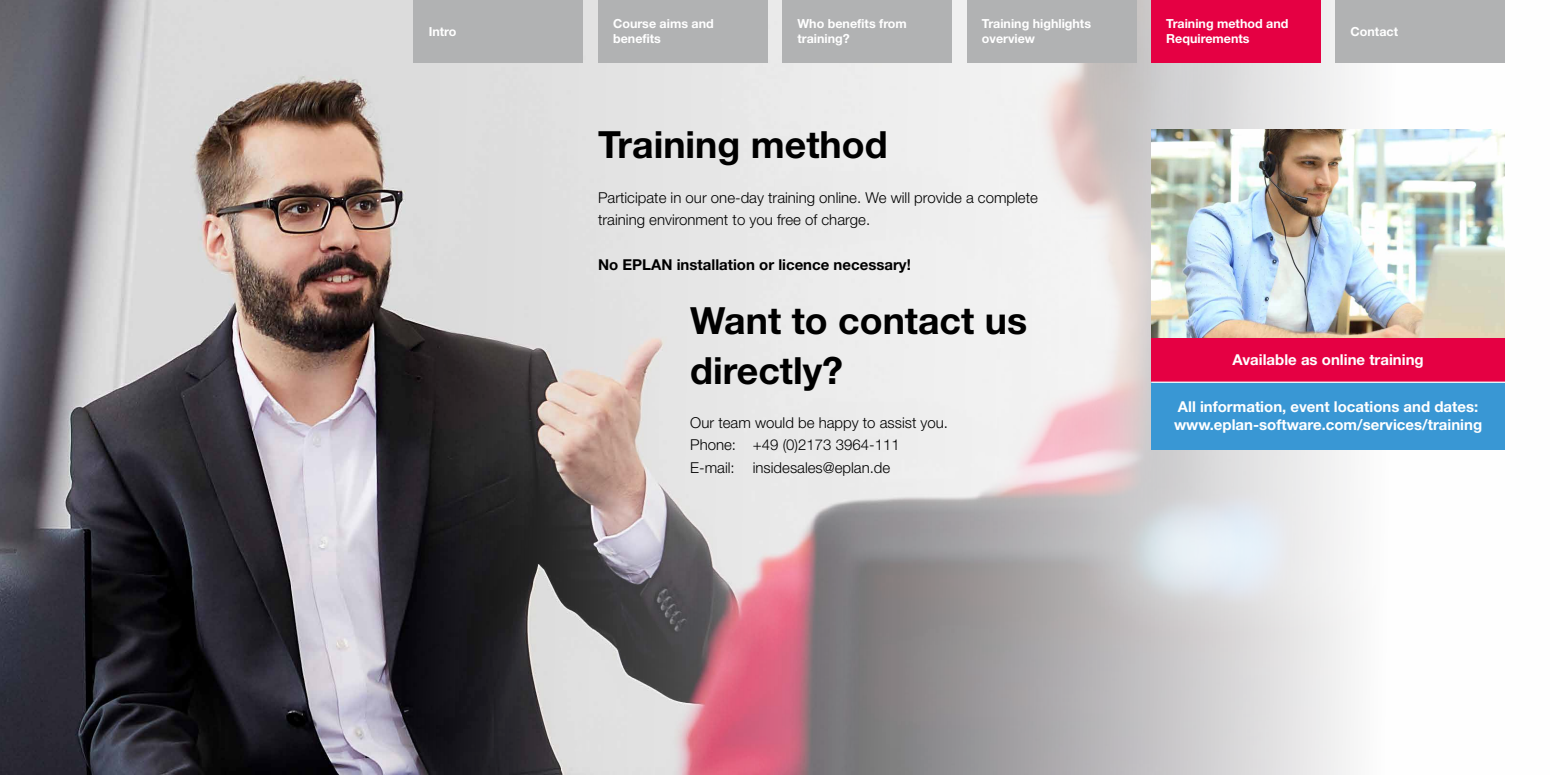
<style>
.page{position:relative;width:1550px;height:775px;background:#fff}
.page>*{position:absolute;margin:0;border:0;box-sizing:border-box;transform-origin:0 0}
.t1{font:700 37.5px/50px "Helvetica Neue LT Pro";color:#000}
.t2{font:300 15px/22.5px "Helvetica Neue LT Pro";color:#000}
.t3{font:700 15px/18px "Helvetica Neue LT Pro";color:#fff}
.t4{font:700 15px "Helvetica Neue LT Pro";color:#000}
.t5{font:700 12.5px/15px "Helvetica Neue LT Pro";color:#fff}
</style>
<div class="page">
<img style="left:0;top:0;width:1505px;height:775px">
<div style="left:598px;top:0;width:169px;height:62px;background:#b1b2b3"></div>
<div style="left:782px;top:0;width:170px;height:62px;background:#b1b2b3"></div>
<div style="left:967px;top:0;width:169px;height:62px;background:#b1b2b3"></div>
<div style="left:1151px;top:0;width:170px;height:62px;background:#e50043"></div>
<div style="left:1336px;top:0;width:169px;height:62px;background:#b1b2b3"></div>
<div style="left:414px;top:0;width:169px;height:62px;background:#b1b2b3"></div>
<div style="left:1151px;top:338px;width:354px;height:44px;background:#e50043"></div>
<div style="left:1151px;top:382px;width:354px;height:68px;background:#3997d4"></div>
<hr style="left:1151px;top:382px;width:354px;height:1px;background:#fff">
<img style="left:1151px;top:129px;width:354px;height:209px">
<p class="t5" style="left:613px;top:16px;width:102px">Course aims and benefits</p>
<p class="t5" style="left:798px;top:16px;width:111px">Who benefits from training?</p>
<p class="t5" style="left:982px;top:16px;width:111px">Training highlights overview</p>
<p class="t5" style="left:1166px;top:16px;width:124px">Training method and<br>Requirements</p>
<p class="t5" style="left:429px;top:23px;width:29px">Intro</p>
<p class="t5" style="left:1351px;top:23px;width:49px">Contact</p>
<h1 class="t1" style="left:598px;top:119px;width:291px">Training method</h1>
<p class="t2" style="left:598px;top:186px;width:441px">Participate in our one-day training online. We will provide a complete training environment to you free of charge.</p>
<p class="t4" style="left:598px;top:255px;width:314px">No EPLAN installation or licence necessary!</p>
<h1 class="t1" style="left:690px;top:295px;width:338px">Want to contact us directly?</h1>
<p class="t2" style="left:690px;top:411px;width:259px">Our team would be happy to assist you.<br>Phone: +49 (0)2173 3964-111<br>E-mail: insidesales@eplan.de</p>
<p class="t3" style="left:1232px;top:351px;width:193px">Available as online training</p>
<p class="t3" style="left:1174px;top:398px;width:310px">All information, event locations and dates: www.eplan-software.com/services/training</p>
</div>
